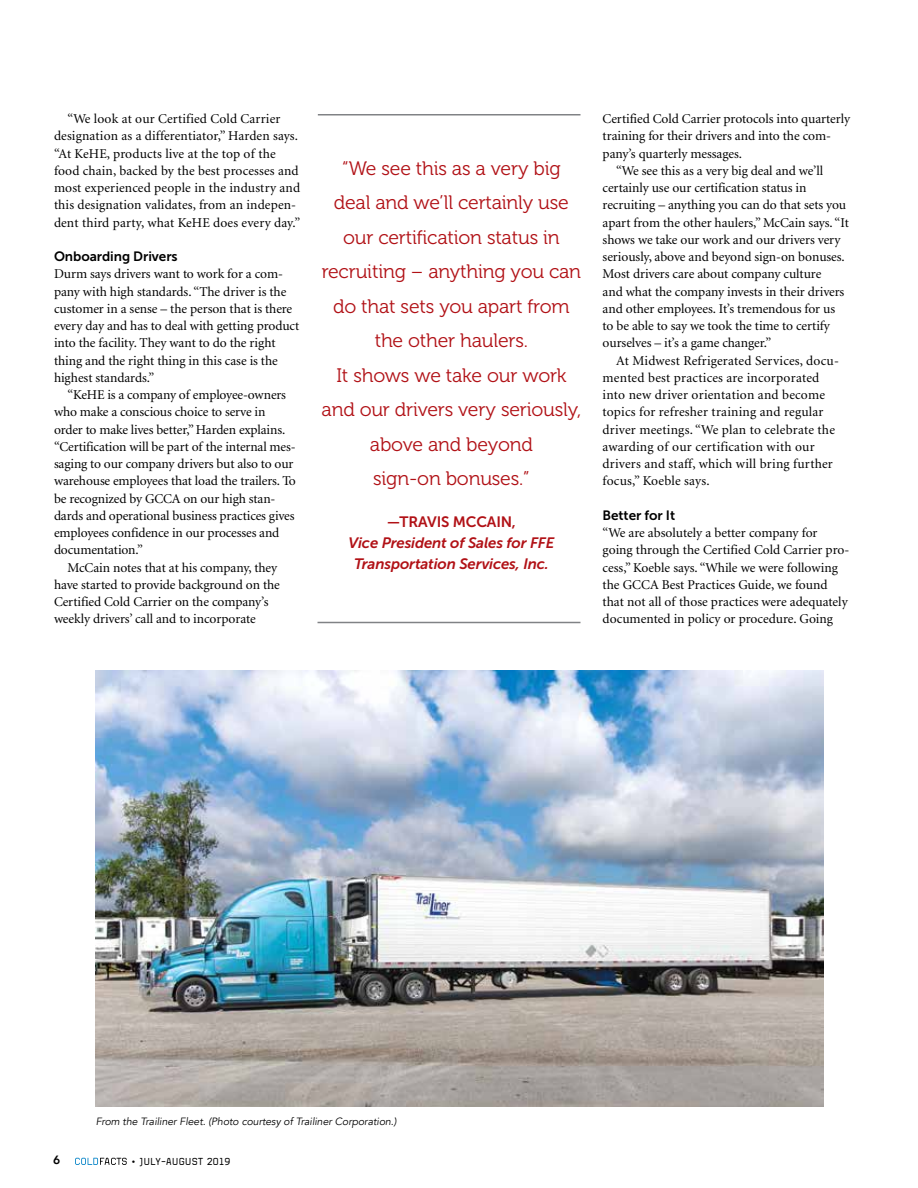
<style>
.page{position:relative;width:918px;height:1188px;background:#fff}
.page>*{position:absolute;margin:0;border:0;box-sizing:border-box;transform-origin:0 0}
.t1{font:19.5px/34.5px "Museo 300";letter-spacing:-.01em;color:#b11116;text-align:center}
.t2{font:italic 15px/21px "Museo Sans 700";letter-spacing:-.01em;color:#b11116;text-align:center}
.t3{font:15px "Museo Sans 700";letter-spacing:-.01em;color:#b11116}
.t4{font:13.5px/17.2px "Minion";letter-spacing:-.005em;color:#000}
.t5{font:13.5px "Minion";letter-spacing:.015em;color:#000}
.t6{font:13.5px "Museo Sans 700";letter-spacing:-.005em;color:#000}
.t7{font:12px "Magda Clean";letter-spacing:-.015em;color:#000}
.t8{font:800 12px "Avenir";color:#000}
.t9{font:italic 10.5px "Avenir";letter-spacing:-.005em;color:#000}
</style>
<div class="page">
<img style="left:95px;top:671px;width:729px;height:435px">
<hr style="left:318px;top:114px;width:263px;height:2px;background:#808285">
<hr style="left:318px;top:622px;width:262px;height:1px;background:#808285">
<svg style="left:75px;top:1158px;width:52px;height:7px"></svg>
<p class="t4" style="left:54px;top:111px;width:248px;text-indent:14px">“We look at our Certified Cold Carrier designation as a differentiator,” Harden says. “At KeHE, products live at the top of the food chain, backed by the best processes and most experienced people in the industry and this designation validates, from an indepen&shy;dent third party, what KeHE does every day.”</p>
<p class="t6" style="left:54px;top:249px;width:125px">Onboarding Drivers</p>
<p class="t4" style="left:54px;top:266px;width:247px">Durm says drivers want to work for a com&shy;pany with high standards. “The driver is the customer in a sense – the person that is there every day and has to deal with getting product into the facility. They want to do the right thing and the right thing in this case is the highest standards.”</p>
<p class="t4" style="left:54px;top:387px;width:243px;text-indent:14px">“KeHE is a company of employee-owners who make a conscious choice to serve in order to make lives better,” Harden explains. “Certification will be part of the internal mes&shy;saging to our company drivers but also to our warehouse employees that load the trailers. To be recognized by GCCA on our high stan&shy;dards and operational business practices gives employees confidence in our processes and documentation.”</p>
<p class="t4" style="left:54px;top:559px;width:227px;text-indent:14px">McCain notes that at his company, they have started to provide background on the Certified Cold Carrier on the company’s weekly drivers’ call and to incorporate</p>
<p class="t1" style="left:322px;top:151px;width:261px">“We see this as a very big deal and we’ll certainly use our certification status in recruiting – anything you can do that sets you apart from the other haulers.<br>It shows we take our work and our drivers very seriously, above and beyond<br>sign-on bonuses.”</p>
<p class="t3" style="left:387px;top:514px;width:131px">—TRAVIS MCCAIN,</p>
<p class="t2" style="left:349px;top:533px;width:207px">Vice President of Sales for FFE<br>Transportation Services, Inc.</p>
<p class="t4" style="left:603px;top:111px;width:249px">Certified Cold Carrier protocols into quarterly</p>
<p class="t4" style="left:603px;top:128px;width:230px">training for their drivers and into the com-</p>
<p class="t4" style="left:603px;top:145px;width:141px">pany’s quarterly messages.</p>
<p class="t4" style="left:616px;top:162px;width:209px">“We see this as a very big deal and we’ll</p>
<p class="t4" style="left:603px;top:180px;width:205px">certainly use our certification status in</p>
<p class="t4" style="left:603px;top:197px;width:245px">recruiting – anything you can do that sets you</p>
<p class="t4" style="left:603px;top:214px;width:248px">apart from the other haulers,” McCain says. “It</p>
<p class="t4" style="left:603px;top:231px;width:239px">shows we take our work and our drivers very</p>
<p class="t4" style="left:603px;top:249px;width:244px">seriously, above and beyond sign-on bonuses.</p>
<p class="t4" style="left:603px;top:266px;width:220px">Most drivers care about company culture</p>
<p class="t4" style="left:603px;top:283px;width:243px">and what the company invests in their drivers</p>
<p class="t4" style="left:603px;top:300px;width:234px">and other employees. It’s tremendous for us</p>
<p class="t4" style="left:603px;top:318px;width:229px">to be able to say we took the time to certify</p>
<p class="t4" style="left:603px;top:335px;width:170px">ourselves – it’s a game changer.”</p>
<p class="t5" style="left:616px;top:354px;width:224px">At Midwest Refrigerated Services, docu-</p>
<p class="t5" style="left:603px;top:371px;width:218px">mented best practices are incorporated</p>
<p class="t5" style="left:603px;top:388px;width:224px">into new driver orientation and become</p>
<p class="t5" style="left:603px;top:405px;width:222px">topics for refresher training and regular</p>
<p class="t5" style="left:603px;top:423px;width:234px">driver meetings. “We plan to celebrate the</p>
<p class="t5" style="left:603px;top:440px;width:214px">awarding of our certification with our</p>
<p class="t5" style="left:603px;top:457px;width:232px">drivers and staff, which will bring further</p>
<p class="t5" style="left:603px;top:474px;width:108px">focus,” Koeble says.</p>
<p class="t6" style="left:603px;top:508px;width:74px">Better for It</p>
<p class="t4" style="left:603px;top:525px;width:248px">“We are absolutely a better company for going through the Certified Cold Carrier pro&shy;cess,” Koeble says. “While we were following the GCCA Best Practices Guide, we found that not all of those practices were adequately documented in policy or procedure. Going</p>
<p class="t9" style="left:96px;top:1115px;width:302px">From the Trailiner Fleet. (Photo courtesy of Trailiner Corporation.)</p>
<p class="t8" style="left:53px;top:1149px;width:9px">6</p>
<p class="t7" style="left:131px;top:1155px;width:101px">• JULY-AUGUST 2019</p>
</div>
